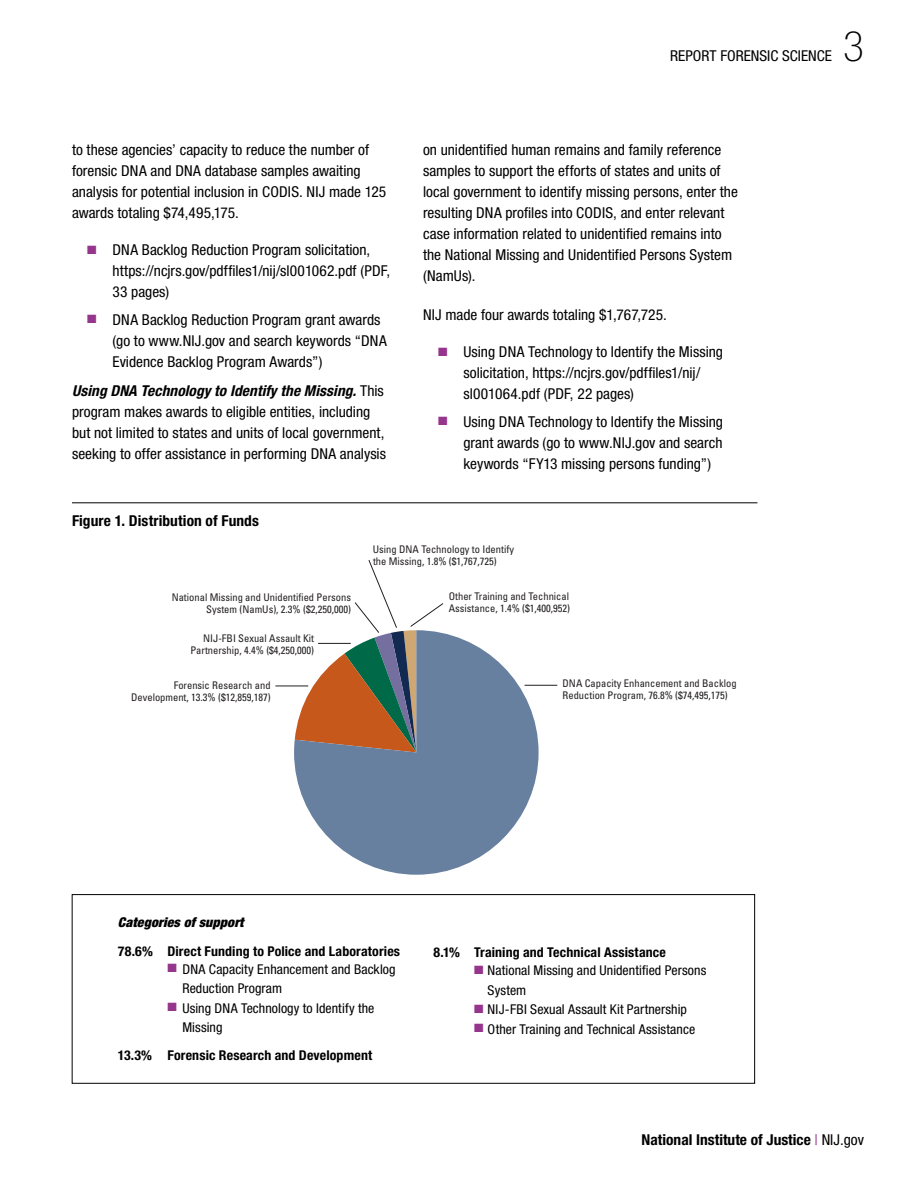
<style>
.page{position:relative;width:918px;height:1188px;background:#fff}
.page>*{position:absolute;margin:0;border:0;box-sizing:border-box;transform-origin:0 0}
.t1{font:100 condensed 42px "Helvetica Neue LT Std";color:#000}
._01_Body_text{font:condensed 15px/21px "Helvetica Neue LT Std";color:#000}
.Exhibit_Title{font:700 condensed 15px "Helvetica Neue LT Std";color:#000}
.t2{font:condensed 13.5px/19.5px "Helvetica Neue LT Std";letter-spacing:.005em;color:#000}
._01_Body_text-2{font:700 condensed 13.5px "Helvetica Neue LT Std";letter-spacing:.01em;color:#000}
._01_Body_text-3{font:italic 900 condensed 13.5px "Helvetica Neue LT Std";letter-spacing:.005em;color:#000}
.t3{font:condensed 10.5px/12px "Univers LT Std";color:#231f20}
.s1{color:#95358c}
.s2{font-weight:700;font-style:italic}
.s3{font-weight:400;color:#95358c}
.s4{font-weight:400}
</style>
<div class="page">
<hr style="left:275px;top:686px;width:33px;height:1px;background:#231f20">
<hr style="left:525px;top:685px;width:32px;height:1px;background:#231f20">
<svg style="left:294px;top:633px;width:245px;height:242px;fill:#68809f"></svg>
<svg style="left:295px;top:560px;width:149px;height:192px"></svg>
<hr style="left:318px;top:643px;width:33px;height:1px;background:#231f20">
<hr style="left:72px;top:502px;width:685px;height:1px;background:#000">
<div style="left:72px;top:894px;width:683px;height:190px;border:1px solid #000"></div>
<p class="_01_Body_text" style="left:670px;top:46px;width:163px">REPORT FORENSIC SCIENCE</p>
<h1 class="t1" style="left:843px;top:23px;width:22px">3</h1>
<p class="_01_Body_text" style="left:72px;top:139px;width:316px">to these agencies’ capacity to reduce the number of forensic DNA and DNA database samples awaiting analysis for potential inclusion in CODIS. NIJ made 125 awards totaling $74,495,175.</p>
<p class="_01_Body_text" style="left:112px;top:239px;width:279px;text-indent:-26px"><span class="s1">■</span> DNA Backlog Reduction Program solicitation, https://ncjrs.gov/pdffiles1/nij/sl001062.pdf (PDF,<br>33 pages)</p>
<p class="_01_Body_text" style="left:112px;top:309px;width:276px;text-indent:-26px"><span class="s1">■</span> DNA Backlog Reduction Program grant awards (go to www.NIJ.gov and search keywords “DNA<br>Evidence Backlog Program Awards”)</p>
<p class="_01_Body_text" style="left:72px;top:380px;width:316px"><span class="s2">Using DNA Technology to Identify the Missing.</span> This program makes awards to eligible entities, including but not limited to states and units of local government, seeking to offer assistance in performing DNA analysis</p>
<p class="Exhibit_Title" style="left:72px;top:511px;width:189px">Figure 1. Distribution of Funds</p>
<p class="_01_Body_text" style="left:423px;top:139px;width:316px">on unidentified human remains and family reference samples to support the efforts of states and units of local government to identify missing persons, enter the resulting DNA profiles into CODIS, and enter relevant case information related to unidentified remains into the National Missing and Unidentified Persons System (NamUs).</p>
<p class="_01_Body_text" style="left:423px;top:304px;width:245px">NIJ made four awards totaling $1,767,725.</p>
<p class="_01_Body_text" style="left:464px;top:341px;width:261px;text-indent:-26px"><span class="s1">■</span> Using DNA Technology to Identify the Missing solicitation, https://ncjrs.gov/pdffiles1/nij/ sl001064.pdf (PDF, 22 pages)</p>
<p class="_01_Body_text" style="left:464px;top:411px;width:261px;text-align:justify;text-indent:-26px"><span class="s1">■</span> Using DNA Technology to Identify the Missing grant awards (go to www.NIJ.gov and search keywords “FY13 missing persons funding”)</p>
<p class="t3" style="left:172px;top:591px;width:181px;text-align:right">National Missing and Unidentified Persons<br>System (NamUs), 2.3% ($2,250,000)</p>
<p class="t3" style="left:190px;top:632px;width:125px;text-align:right">NIJ-FBI Sexual Assault Kit<br>Partnership, 4.4% ($4,250,000)</p>
<p class="t3" style="left:131px;top:679px;width:141px;text-align:right">Forensic Research and<br>Development, 13.3% ($12,859,187)</p>
<p class="t3" style="left:373px;top:543px;width:143px">Using DNA Technology to Identify the Missing, 1.8% ($1,767,725)</p>
<p class="t3" style="left:449px;top:591px;width:123px">Other Training and Technical<br>Assistance, 1.4% ($1,400,952)</p>
<p class="t3" style="left:563px;top:677px;width:176px">DNA Capacity Enhancement and Backlog<br>Reduction Program, 76.8% ($74,495,175)</p>
<p class="_01_Body_text-3" style="left:118px;top:914px;width:127px">Categories of support</p>
<p class="_01_Body_text-2" style="left:118px;top:943px;width:284px">78.6% Direct Funding to Police and Laboratories</p>
<p class="t2" style="left:182px;top:959px;width:215px;text-indent:-15px"><span class="s1">■</span> DNA Capacity Enhancement and Backlog<br>Reduction Program</p>
<p class="t2" style="left:182px;top:998px;width:194px;text-indent:-15px"><span class="s1">■</span> Using DNA Technology to Identify the<br>Missing</p>
<p class="_01_Body_text-2" style="left:118px;top:1047px;width:256px">13.3% Forensic Research and Development</p>
<p class="_01_Body_text-2" style="left:434px;top:944px;width:234px">8.1% Training and Technical Assistance</p>
<p class="t2" style="left:488px;top:961px;width:220px;text-indent:-14px"><span class="s1">■</span> National Missing and Unidentified Persons<br>System</p>
<p class="t2" style="left:474px;top:1000px;width:214px"><span class="s1">■</span> NIJ-FBI Sexual Assault Kit Partnership</p>
<p class="t2" style="left:474px;top:1019px;width:223px"><span class="s1">■</span> Other Training and Technical Assistance</p>
<p class="Exhibit_Title" style="left:642px;top:1130px;width:224px">National Institute of Justice <span class="s3">|</span> <span class="s4">NIJ.gov</span></p>
</div>
